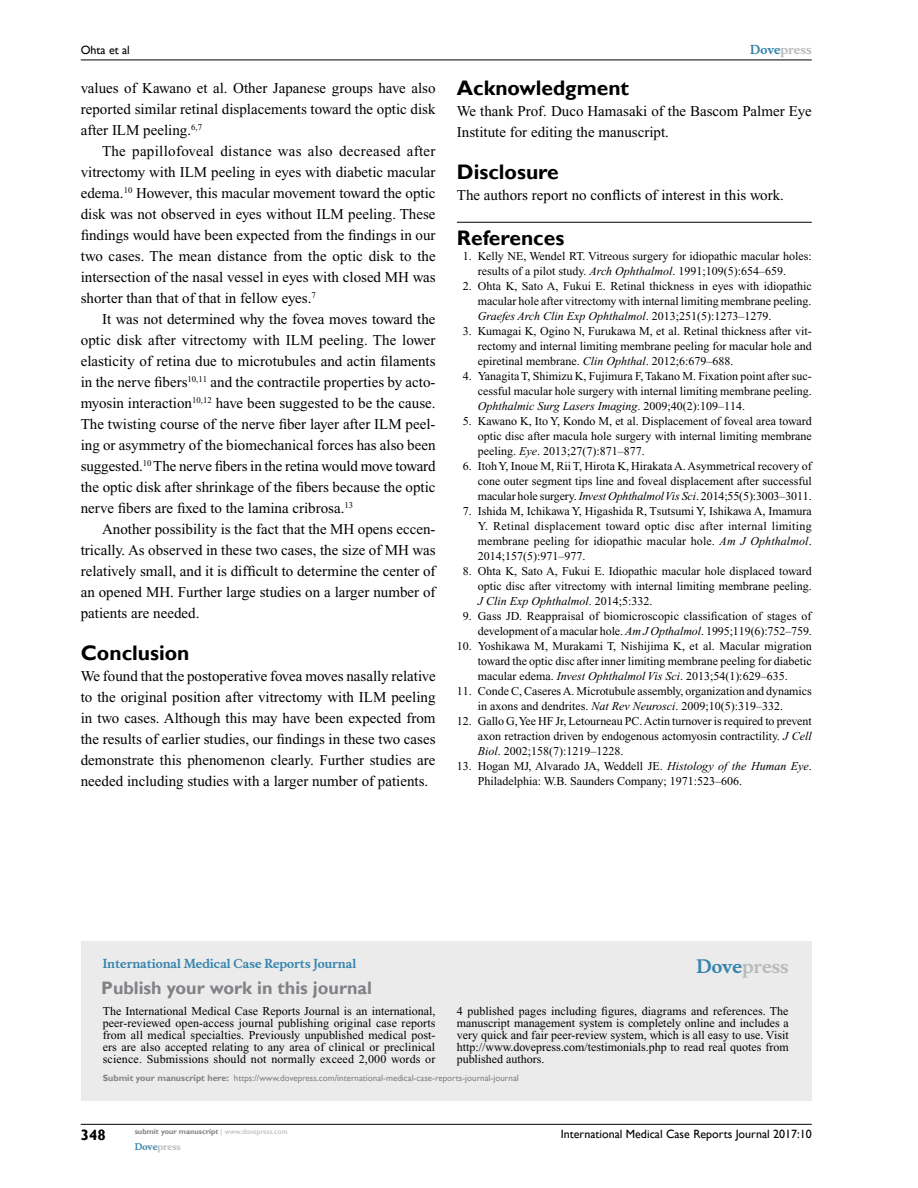
<style>
.page{position:relative;width:918px;height:1188px;background:#fff}
.page>*{position:absolute;margin:0;border:0;box-sizing:border-box;transform-origin:0 0}
.t1{font:700 21px "Gill Sans";color:#000}
.t2{font:700 18px "Gill Sans";color:#808285}
.t3{font:700 18px "Musee";color:#b8babc}
.t4{font:15px/21px "Times New Roman";color:#000;text-align:justify}
.t5{font:700 15px "Gill Sans";color:#000}
.t6{font:12px/15px "Times New Roman";color:#000;text-align:justify}
.t7{font:12px "Gill Sans";color:#000}
.t8{font:700 12px "Musee";color:#3785ad}
.t9{font:700 12px "Musee";color:#b8babc}
.t10{font:9px "Gill Sans";color:#808285}
.t11{font:700 9px "Musee";color:#b8babc}
.t12{font:700 7.5px "Gill Sans";color:#808285}
.s1{color:#3785ad}
.s2{font-style:italic}
.s3{font-weight:700}
.s4{font-weight:400;color:#b8babc}
</style>
<div class="page">
<div style="left:81px;top:941px;width:731px;height:160px;background:#ebebec"></div>
<hr style="left:81px;top:1124px;width:731px;height:1px;background:#000">
<hr style="left:81px;top:60px;width:731px;height:1px;background:#000">
<hr style="left:457px;top:222px;width:355px;height:1px;background:#000">
<p class="t7" style="left:81px;top:43px;width:51px">Ohta et al</p>
<p class="t4" style="left:81px;top:77px;width:356px">values of Kawano et al. Other Japanese groups have also reported similar retinal displacements toward the optic disk after ILM peeling.<sup>6,7</sup></p>
<p class="t4" style="left:81px;top:140px;width:357px;text-indent:21px">The papillofoveal distance was also decreased after vitrectomy with ILM peeling in eyes with diabetic macular edema.<sup>10</sup> However, this macular movement toward the optic disk was not observed in eyes without ILM peeling. These findings would have been expected from the findings in our two cases. The mean distance from the optic disk to the intersection of the nasal vessel in eyes with closed MH was shorter than that of that in fellow eyes.<sup>7</sup></p>
<p class="t4" style="left:81px;top:308px;width:356px;text-indent:21px">It was not determined why the fovea moves toward the optic disk after vitrectomy with ILM peeling. The lower elasticity of retina due to microtubules and actin filaments in the nerve fibers<sup>10,11</sup> and the contractile properties by acto&shy;myosin interaction<sup>10,12</sup> have been suggested to be the cause.<br>The twisting course of the nerve fiber layer after ILM peel&shy;ing or asymmetry of the biomechanical forces has also been suggested.<sup>10</sup> The nerve fibers in the retina would move toward the optic disk after shrinkage of the fibers because the optic nerve fibers are fixed to the lamina cribrosa.<sup>13</sup></p>
<p class="t4" style="left:81px;top:518px;width:356px;text-indent:21px">Another possibility is the fact that the MH opens eccen&shy;trically. As observed in these two cases, the size of MH was relatively small, and it is difficult to determine the center of an opened MH. Further large studies on a larger number of patients are needed.</p>
<h1 class="t1" style="left:81px;top:640px;width:110px">Conclusion</h1>
<p class="t4" style="left:81px;top:665px;width:356px">We found that the postoperative fovea moves nasally relative to the original position after vitrectomy with ILM peeling in two cases. Although this may have been expected from the results of earlier studies, our findings in these two cases demonstrate this phenomenon clearly. Further studies are needed including studies with a larger number of patients.</p>
<p class="t9" style="left:750px;top:43px;width:63px"><span class="s1">Dove</span>press</p>
<h1 class="t1" style="left:457px;top:76px;width:174px">Acknowledgment</h1>
<p class="t4" style="left:457px;top:101px;width:356px">We thank Prof. Duco Hamasaki of the Bascom Palmer Eye<br>Institute for editing the manuscript.</p>
<h1 class="t1" style="left:457px;top:160px;width:103px">Disclosure</h1>
<p class="t4" style="left:457px;top:185px;width:329px">The authors report no conflicts of interest in this work.</p>
<h1 class="t1" style="left:457px;top:226px;width:109px">References</h1>
<p class="t6" style="left:478px;top:249px;width:335px;text-indent:-15px">1. Kelly NE, Wendel RT. Vitreous surgery for idiopathic macular holes: results of a pilot study. <span class="s2">Arch Ophthalmol</span>. 1991;109(5):654–659.</p>
<p class="t6" style="left:478px;top:279px;width:335px;text-indent:-15px">2. Ohta K, Sato A, Fukui E. Retinal thickness in eyes with idiopathic macular hole after vitrectomy with internal limiting membrane peeling.<br><span class="s2">Graefes Arch Clin Exp Ophthalmol</span>. 2013;251(5):1273–1279.</p>
<p class="t6" style="left:478px;top:324px;width:335px;text-indent:-15px">3. Kumagai K, Ogino N, Furukawa M, et al. Retinal thickness after vit&shy;rectomy and internal limiting membrane peeling for macular hole and epiretinal membrane. <span class="s2">Clin Ophthal</span>. 2012;6:679–688.</p>
<p class="t6" style="left:478px;top:369px;width:335px;text-indent:-15px">4. Yanagita T, Shimizu K, Fujimura F, Takano M. Fixation point after suc&shy;cessful macular hole surgery with internal limiting membrane peeling.<br><span class="s2">Ophthalmic Surg Lasers Imaging</span>. 2009;40(2):109–114.</p>
<p class="t6" style="left:478px;top:414px;width:335px;text-indent:-15px">5. Kawano K, Ito Y, Kondo M, et al. Displacement of foveal area toward optic disc after macula hole surgery with internal limiting membrane peeling. <span class="s2">Eye</span>. 2013;27(7):871–877.</p>
<p class="t6" style="left:478px;top:459px;width:335px;text-indent:-15px">6. Itoh Y, Inoue M, Rii T, Hirota K, Hirakata A. Asymmetrical recovery of cone outer segment tips line and foveal displacement after successful macular hole surgery. <span class="s2">Invest Ophthalmol Vis Sci</span>. 2014;55(5):3003–3011.</p>
<p class="t6" style="left:478px;top:504px;width:335px;text-indent:-15px">7. Ishida M, Ichikawa Y, Higashida R, Tsutsumi Y, Ishikawa A, Imamura Y. Retinal displacement toward optic disc after internal limiting membrane peeling for idiopathic macular hole. <span class="s2">Am J Ophthalmol</span>.<br>2014;157(5):971–977.</p>
<p class="t6" style="left:478px;top:564px;width:335px;text-indent:-15px">8. Ohta K, Sato A, Fukui E. Idiopathic macular hole displaced toward optic disc after vitrectomy with internal limiting membrane peeling.<br><span class="s2">J Clin Exp Ophthalmol</span>. 2014;5:332.</p>
<p class="t6" style="left:463px;top:609px;width:351px;text-align:right">9. Gass JD. Reappraisal of biomicroscopic classification of stages of development of a macular hole. <span class="s2">Am J Opthalmol</span>. 1995;119(6):752–759.</p>
<p class="t6" style="left:478px;top:639px;width:335px;text-indent:-21px">10. Yoshikawa M, Murakami T, Nishijima K, et al. Macular migration toward the optic disc after inner limiting membrane peeling for diabetic macular edema. <span class="s2">Invest Ophthalmol Vis Sci</span>. 2013;54(1):629–635.</p>
<p class="t6" style="left:478px;top:684px;width:335px;text-indent:-21px">11. Conde C, Caseres A. Microtubule assembly, organization and dynamics in axons and dendrites. <span class="s2">Nat Rev Neurosci</span>. 2009;10(5):319–332.</p>
<p class="t6" style="left:478px;top:714px;width:335px;text-indent:-21px">12. Gallo G, Yee HF Jr, Letourneau PC. Actin turnover is required to prevent axon retraction driven by endogenous actomyosin contractility. <span class="s2">J Cell Biol</span>. 2002;158(7):1219–1228.</p>
<p class="t6" style="left:478px;top:759px;width:335px;text-indent:-21px">13. Hogan MJ, Alvarado JA, Weddell JE. <span class="s2">Histology of the Human Eye</span>.<br>Philadelphia: W.B. Saunders Company; 1971:523–606.</p>
<p class="t8" style="left:103px;top:956px;width:255px">International Medical Case Reports Journal</p>
<h2 class="t2" style="left:101px;top:977px;width:272px">Publish your work in this journal</h2>
<h2 class="t3" style="left:697px;top:955px;width:94px"><span class="s1">Dove</span>press</h2>
<p class="t6" style="left:103px;top:1005px;width:334px;line-height:12px">The International Medical Case Reports Journal is an international, peer-reviewed open-access journal publishing original case reports from all medical specialties. Previously unpublished medical post&shy;ers are also accepted relating to any area of clinical or preclinical science. Submissions should not normally exceed 2,000 words or</p>
<p class="t6" style="left:457px;top:1005px;width:333px;line-height:12px">4 published pages including figures, diagrams and references. The manuscript management system is completely online and includes a very quick and fair peer-review system, which is all easy to use. Visit http://www.dovepress.com/testimonials.php to read real quotes from published authors.</p>
<p class="t10" style="left:103px;top:1072px;width:418px"><span class="s3">Submit your manuscript here:</span> https://www.dovepress.com/international-medical-case-reports-journal-journal</p>
<p class="t5" style="left:81px;top:1126px;width:26px">348</p>
<p class="t12" style="left:135px;top:1127px;width:154px">submit your manuscript <span class="s4">| www.dovepress.com</span></p>
<p class="t11" style="left:135px;top:1141px;width:48px"><span class="s1">Dove</span>press</p>
<p class="t7" style="left:561px;top:1127px;width:252px">International Medical Case Reports Journal 2017:10</p>
</div>
